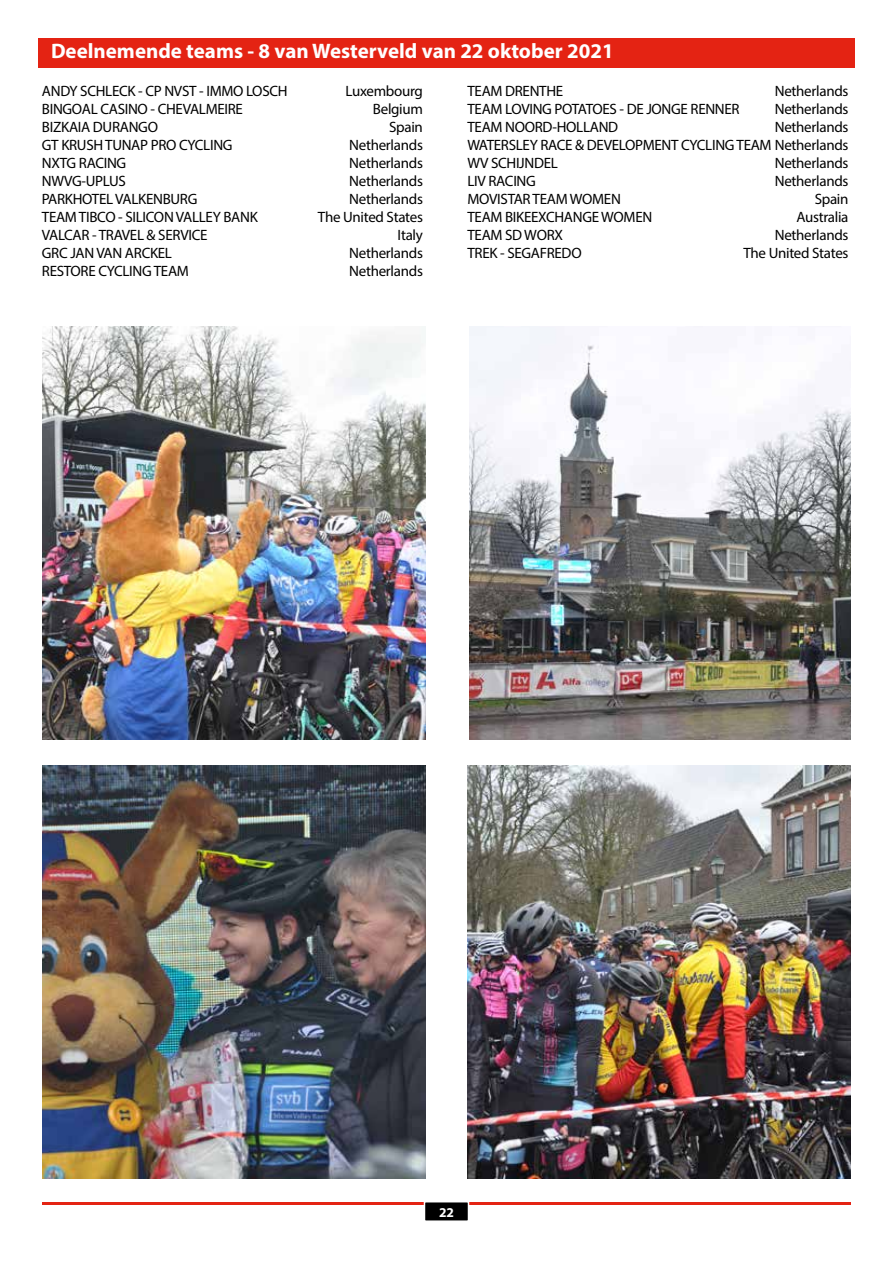
<style>
.page{position:relative;width:893px;height:1263px;background:#fff}
.page>*{position:absolute;margin:0;border:0;box-sizing:border-box;transform-origin:0 0}
.t1{font:700 21px "Myriad Pro";color:#fff}
.t2{font:15px/18px "Myriad Pro";letter-spacing:-.02em;color:#000;text-align:justify}
.t3{font:700 13.5px "Myriad Pro";color:#fff}
</style>
<div class="page">
<hr style="left:43px;top:1202px;width:382px;height:2px;background:#e42313">
<hr style="left:468px;top:1202px;width:382px;height:2px;background:#e42313">
<svg style="left:423px;top:1202px;width:47px;height:19px"></svg>
<img style="left:43px;top:326px;width:382px;height:414px">
<img style="left:43px;top:765px;width:382px;height:414px">
<img style="left:469px;top:326px;width:381px;height:414px">
<img style="left:468px;top:765px;width:382px;height:414px">
<div style="left:38px;top:38px;width:817px;height:30px;background:#e42313"></div>
<h1 class="t1" style="left:51px;top:38px;width:564px">Deelnemende teams - 8 van Westerveld van 22 oktober 2021</h1>
<p class="t2" style="left:42px;top:82px;width:247px">ANDY SCHLECK - CP NVST - IMMO LOSCH</p>
<p class="t2" style="left:346px;top:82px;width:79px">Luxembourg</p>
<p class="t2" style="left:42px;top:100px;width:203px">BINGOAL CASINO - CHEVALMEIRE</p>
<p class="t2" style="left:373px;top:100px;width:52px">Belgium</p>
<p class="t2" style="left:42px;top:118px;width:118px">BIZKAIA DURANGO</p>
<p class="t2" style="left:389px;top:118px;width:35px">Spain</p>
<p class="t2" style="left:42px;top:136px;width:192px">GT KRUSH TUNAP PRO CYCLING</p>
<p class="t2" style="left:349px;top:136px;width:75px">Netherlands</p>
<p class="t2" style="left:42px;top:154px;width:86px">NXTG RACING</p>
<p class="t2" style="left:349px;top:154px;width:75px">Netherlands</p>
<p class="t2" style="left:42px;top:172px;width:86px">NWVG-UPLUS</p>
<p class="t2" style="left:349px;top:172px;width:75px">Netherlands</p>
<p class="t2" style="left:42px;top:190px;width:157px">PARKHOTEL VALKENBURG</p>
<p class="t2" style="left:349px;top:190px;width:75px">Netherlands</p>
<p class="t2" style="left:42px;top:208px;width:217px">TEAM TIBCO - SILICON VALLEY BANK</p>
<p class="t2" style="left:318px;top:208px;width:106px">The United States</p>
<p class="t2" style="left:42px;top:226px;width:167px">VALCAR - TRAVEL &amp; SERVICE</p>
<p class="t2" style="left:397px;top:226px;width:27px">Italy</p>
<p class="t2" style="left:42px;top:244px;width:132px">GRC JAN VAN ARCKEL</p>
<p class="t2" style="left:349px;top:244px;width:75px">Netherlands</p>
<p class="t2" style="left:42px;top:262px;width:148px">RESTORE CYCLING TEAM</p>
<p class="t2" style="left:349px;top:262px;width:75px">Netherlands</p>
<p class="t2" style="left:467px;top:82px;width:97px">TEAM DRENTHE</p>
<p class="t2" style="left:775px;top:82px;width:75px">Netherlands</p>
<p class="t2" style="left:467px;top:100px;width:274px">TEAM LOVING POTATOES - DE JONGE RENNER</p>
<p class="t2" style="left:775px;top:100px;width:75px">Netherlands</p>
<p class="t2" style="left:467px;top:118px;width:152px">TEAM NOORD-HOLLAND</p>
<p class="t2" style="left:467px;top:118px;width:383px;text-indent:307px">Netherlands WATERSLEY RACE &amp; DEVELOPMENT CYCLING TEAM Netherlands WV SCHIJNDEL</p>
<p class="t2" style="left:775px;top:154px;width:75px">Netherlands</p>
<p class="t2" style="left:467px;top:172px;width:70px">LIV RACING</p>
<p class="t2" style="left:775px;top:172px;width:75px">Netherlands</p>
<p class="t2" style="left:467px;top:190px;width:155px">MOVISTAR TEAM WOMEN</p>
<p class="t2" style="left:815px;top:190px;width:35px">Spain</p>
<p class="t2" style="left:467px;top:208px;width:186px">TEAM BIKEEXCHANGE WOMEN</p>
<p class="t2" style="left:796px;top:208px;width:54px">Australia</p>
<p class="t2" style="left:467px;top:226px;width:97px">TEAM SD WORX</p>
<p class="t2" style="left:775px;top:226px;width:75px">Netherlands</p>
<p class="t2" style="left:467px;top:244px;width:116px">TREK - SEGAFREDO</p>
<p class="t2" style="left:743px;top:244px;width:106px">The United States</p>
<p class="t3" style="left:439px;top:1203px;width:16px">22</p>
</div>
